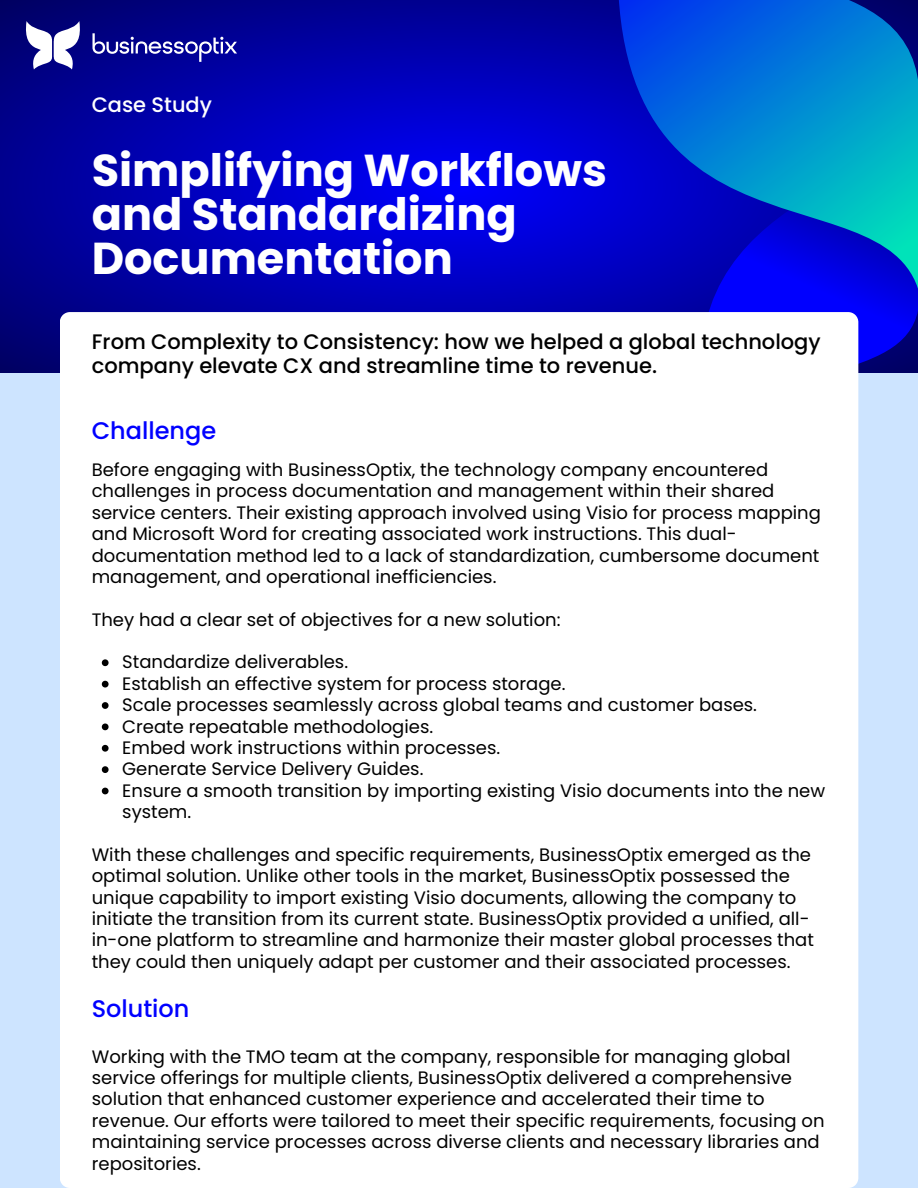
<style>
.page{position:relative;width:918px;height:1188px;background:#cde4ff}
.page>*{position:absolute;margin:0;border:0;box-sizing:border-box;transform-origin:0 0}
.t1{font:700 44.7px/44px "Poppins";color:#fff}
.t2{font:500 24px "Poppins";color:#00f}
.t3{font:500 21px/24.8px "Poppins";color:#000}
.t4{font:500 21px "Poppins";color:#fff}
.t5{font:18px/21.3px "Poppins";color:#000}
</style>
<div class="page">
<svg style="left:0;top:0;width:918px;height:372px;background:#0000b4"></svg>
<svg style="left:650px;top:294px;width:268px;height:76px;background:#0101d8"></svg>
<svg style="left:568px;top:0;width:350px;height:294px;background:#0043ce"></svg>
<div style="left:60px;top:312px;width:798px;height:876px;background:#fff"></div>
<svg style="left:22px;top:21px;width:62px;height:48px;background:#7a7aba"></svg>
<svg style="left:92px;top:33px;width:145px;height:29px;background:#3232a5"></svg>
<svg style="left:102px;top:659px;width:7px;height:7px"></svg>
<svg style="left:102px;top:681px;width:7px;height:7px"></svg>
<svg style="left:102px;top:702px;width:7px;height:7px"></svg>
<svg style="left:102px;top:724px;width:7px;height:6px"></svg>
<svg style="left:102px;top:745px;width:7px;height:7px"></svg>
<svg style="left:102px;top:766px;width:7px;height:7px"></svg>
<svg style="left:102px;top:788px;width:7px;height:6px"></svg>
<p class="t4" style="left:92px;top:90px;width:122px">Case Study</p>
<p class="t1" style="left:92px;top:149px;width:517px">Simplifying Workflows and Standardizing<br>Documentation</p>
<p class="t3" style="left:92px;top:329px;width:730px">From Complexity to Consistency: how we helped a global technology company elevate CX and streamline time to revenue.</p>
<p class="t2" style="left:92px;top:414px;width:126px">Challenge</p>
<p class="t5" style="left:92px;top:459px;width:731px">Before engaging with BusinessOptix, the technology company encountered challenges in process documentation and management within their shared service centers. Their existing approach involved using Visio for process mapping and Microsoft Word for creating associated work instructions. This dual&shy;documentation method led to a lack of standardization, cumbersome document management, and operational inefficiencies.</p>
<p class="t5" style="left:92px;top:609px;width:470px">They had a clear set of objectives for a new solution:</p>
<p class="t5" style="left:122px;top:651px;width:227px">Standardize deliverables.</p>
<p class="t5" style="left:122px;top:673px;width:445px">Establish an effective system for process storage.</p>
<p class="t5" style="left:122px;top:694px;width:636px">Scale processes seamlessly across global teams and customer bases.</p>
<p class="t5" style="left:122px;top:716px;width:312px">Create repeatable methodologies.</p>
<p class="t5" style="left:122px;top:737px;width:380px">Embed work instructions within processes.</p>
<p class="t5" style="left:122px;top:758px;width:303px">Generate Service Delivery Guides.</p>
<p class="t5" style="left:122px;top:780px;width:704px">Ensure a smooth transition by importing existing Visio documents into the new system.</p>
<p class="t5" style="left:92px;top:844px;width:724px">With these challenges and specific requirements, BusinessOptix emerged as the optimal solution. Unlike other tools in the market, BusinessOptix possessed the unique capability to import existing Visio documents, allowing the company to initiate the transition from its current state. BusinessOptix provided a unified, all&shy;in-one platform to streamline and harmonize their master global processes that they could then uniquely adapt per customer and their associated processes.</p>
<p class="t2" style="left:92px;top:991px;width:99px">Solution</p>
<p class="t5" style="left:92px;top:1046px;width:734px">Working with the TMO team at the company, responsible for managing global service offerings for multiple clients, BusinessOptix delivered a comprehensive solution that enhanced customer experience and accelerated their time to revenue. Our efforts were tailored to meet their specific requirements, focusing on maintaining service processes across diverse clients and necessary libraries and repositories.</p>
</div>
